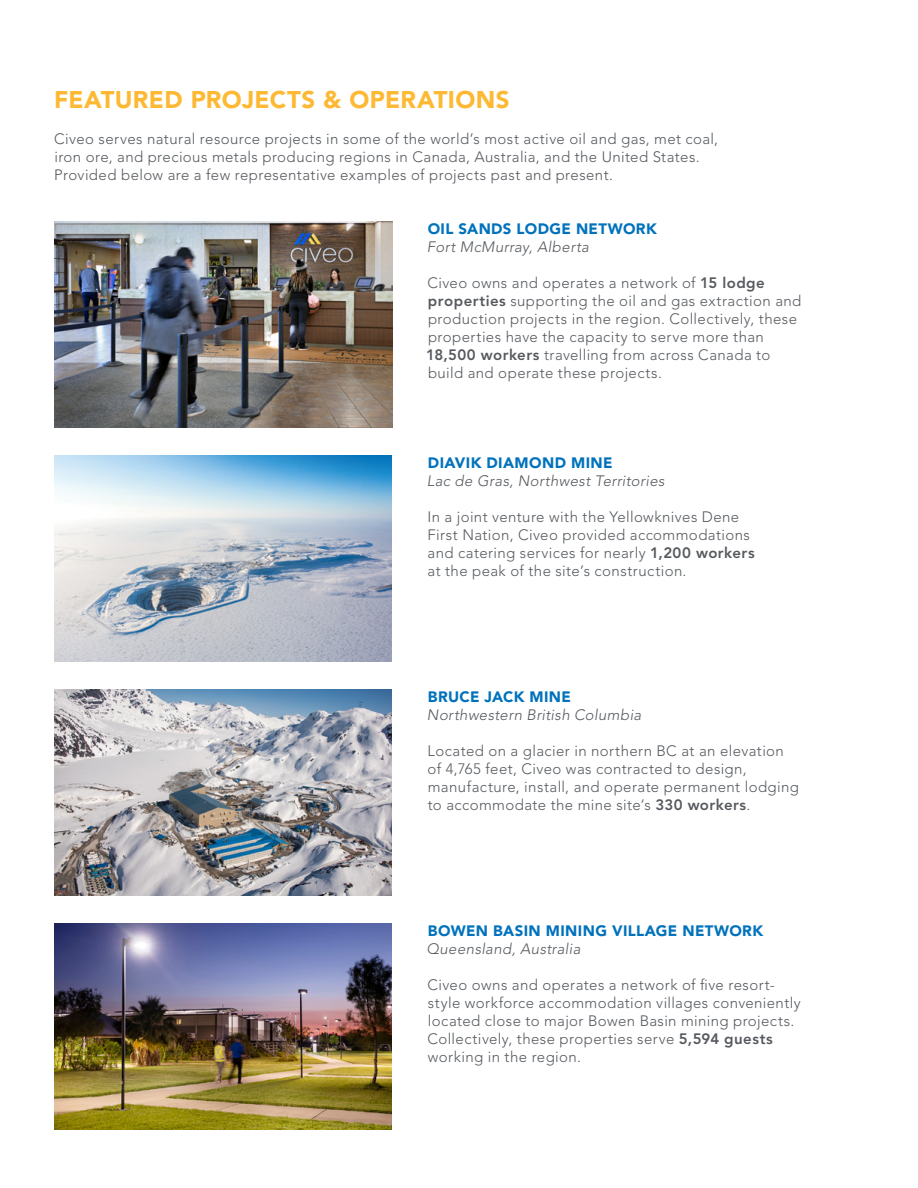
<style>
.page{position:relative;width:918px;height:1188px;background:#fff}
.page>*{position:absolute;margin:0;border:0;box-sizing:border-box;transform-origin:0 0}
.t1{font:900 24px "Avenir LT Std";letter-spacing:.015em;color:#fdb933}
.t2{font:300 15px/18px "Avenir LT Std";letter-spacing:.025em;color:#565a5f}
.t3{font:italic 300 15px "Avenir LT Std";letter-spacing:.025em;color:#565a5f}
.t4{font:900 15px "Avenir LT Std";letter-spacing:.025em;color:#0072bc}
.s1{font-weight:800}
</style>
<div class="page">
<img style="left:54px;top:924px;width:338px;height:205px">
<img style="left:54px;top:690px;width:338px;height:205px">
<img style="left:54px;top:456px;width:338px;height:205px">
<img style="left:54px;top:222px;width:339px;height:205px">
<h1 class="t1" style="left:54px;top:85px;width:457px">FEATURED PROJECTS &amp; OPERATIONS</h1>
<p class="t2" style="left:54px;top:130px;width:665px">Civeo serves natural resource projects in some of the world’s most active oil and gas, met coal, iron ore, and precious metals producing regions in Canada, Australia, and the United States.<br>Provided below are a few representative examples of projects past and present.</p>
<p class="t4" style="left:428px;top:220px;width:231px">OIL SANDS LODGE NETWORK</p>
<p class="t3" style="left:427px;top:238px;width:164px">Fort McMurray, Alberta</p>
<p class="t2" style="left:426px;top:274px;width:377px">Civeo owns and operates a network of <span class="s1">15 lodge properties</span> supporting the oil and gas extraction and production projects in the region. Collectively, these properties have the capacity to serve more than <span class="s1">18,500 workers</span> travelling from across Canada to build and operate these projects.</p>
<p class="t4" style="left:428px;top:454px;width:186px">DIAVIK DIAMOND MINE</p>
<p class="t3" style="left:427px;top:472px;width:239px">Lac de Gras, Northwest Territories</p>
<p class="t2" style="left:428px;top:508px;width:329px">In a joint venture with the Yellowknives Dene First Nation, Civeo provided accommodations and catering services for nearly <span class="s1">1,200 workers </span>at the peak of the site’s construction.</p>
<p class="t4" style="left:428px;top:688px;width:145px">BRUCE JACK MINE</p>
<p class="t3" style="left:427px;top:706px;width:216px">Northwestern British Columbia</p>
<p class="t2" style="left:428px;top:742px;width:373px">Located on a glacier in northern BC at an elevation of 4,765 feet, Civeo was contracted to design, manufacture, install, and operate permanent lodging to accommodate the mine site’s <span class="s1">330 workers</span>.</p>
<p class="t4" style="left:428px;top:922px;width:337px">BOWEN BASIN MINING VILLAGE NETWORK</p>
<p class="t3" style="left:426px;top:940px;width:156px">Queensland, Australia</p>
<p class="t2" style="left:427px;top:976px;width:375px">Civeo owns and operates a network of five resort&shy;style workforce accommodation villages conveniently located close to major Bowen Basin mining projects.<br>Collectively, these properties serve <span class="s1">5,594 guests </span>working in the region.</p>
</div>
